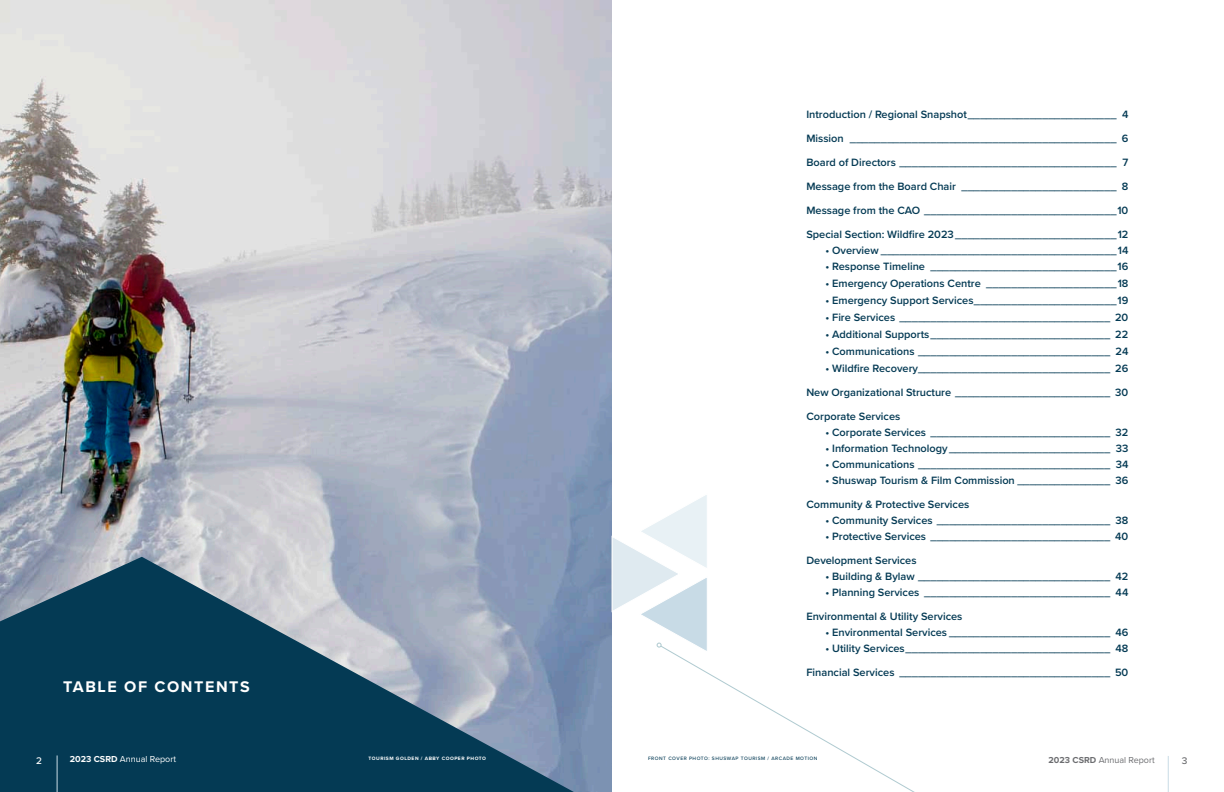
<style>
.page{position:relative;width:1224px;height:792px;background:#fff}
.page>*{position:absolute;margin:0;border:0;box-sizing:border-box;transform-origin:0 0}
.t1{font:700 16px "Proxima Nova";letter-spacing:.1em;color:#fff}
.t2{font:600 11px "Proxima Nova";color:#043a54}
.t3{font:500 10px "Proxima Nova";color:#6c6d70}
.t4{font:500 10px "Proxima Nova";color:#fff}
.t5{font:9px "Proxima Nova";color:#fff}
.t6{font:9px "Proxima Nova";color:#6c6d70}
.t7{font:500 5px "Proxima Nova";letter-spacing:.1em;color:#043a54}
.t8{font:700 5px "Proxima Nova";letter-spacing:.1em;color:#fff}
.s1{font-weight:700}
</style>
<div class="page">
<img style="left:0;top:0;width:612px;height:792px">
<svg style="left:0;top:557px;width:574px;height:235px;background:#456980"></svg>
<hr style="left:57px;top:755px;width:1px;height:37px;background:#c8dbe6">
<svg style="left:672px;top:653px;width:497px;height:139px"></svg>
<svg style="left:611px;top:492px;width:96px;height:161px"></svg>
<p class="t1" style="left:63px;top:675px;width:188px">TABLE OF CONTENTS</p>
<p class="t2" style="left:806px;top:106px;width:324px">Introduction / Regional Snapshot________________________ 4</p>
<p class="t2" style="left:806px;top:130px;width:323px">Mission ___________________________________________ 6</p>
<p class="t2" style="left:806px;top:154px;width:324px">Board of Directors ___________________________________ 7</p>
<p class="t2" style="left:806px;top:178px;width:324px">Message from the Board Chair _________________________ 8</p>
<p class="t2" style="left:806px;top:202px;width:324px">Message from the CAO _______________________________10</p>
<p class="t2" style="left:806px;top:226px;width:324px">Special Section: Wildfire 2023__________________________12</p>
<p class="t2" style="left:825px;top:242px;width:305px">• Overview ______________________________________14</p>
<p class="t2" style="left:825px;top:258px;width:305px">• Response Timeline ______________________________16</p>
<p class="t2" style="left:825px;top:275px;width:305px">• Emergency Operations Centre _____________________18</p>
<p class="t2" style="left:825px;top:292px;width:305px">• Emergency Support Services_______________________19</p>
<p class="t2" style="left:825px;top:309px;width:305px">• Fire Services __________________________________ 20</p>
<p class="t2" style="left:825px;top:326px;width:305px">• Additional Supports_____________________________ 22</p>
<p class="t2" style="left:825px;top:343px;width:305px">• Communications _______________________________ 24</p>
<p class="t2" style="left:825px;top:360px;width:305px">• Wildfire Recovery_______________________________ 26</p>
<p class="t2" style="left:806px;top:384px;width:323px">New Organizational Structure _________________________ 30</p>
<p class="t2" style="left:806px;top:408px;width:95px">Corporate Services</p>
<p class="t2" style="left:825px;top:424px;width:305px">• Corporate Services _____________________________ 32</p>
<p class="t2" style="left:825px;top:440px;width:305px">• Information Technology__________________________ 33</p>
<p class="t2" style="left:825px;top:456px;width:305px">• Communications _______________________________ 34</p>
<p class="t2" style="left:825px;top:472px;width:305px">• Shuswap Tourism &amp; Film Commission _______________ 36</p>
<p class="t2" style="left:806px;top:496px;width:165px">Community &amp; Protective Services</p>
<p class="t2" style="left:825px;top:512px;width:305px">• Community Services ____________________________ 38</p>
<p class="t2" style="left:825px;top:528px;width:305px">• Protective Services _____________________________ 40</p>
<p class="t2" style="left:806px;top:552px;width:112px">Development Services</p>
<p class="t2" style="left:825px;top:568px;width:305px">• Building &amp; Bylaw _______________________________ 42</p>
<p class="t2" style="left:825px;top:584px;width:305px">• Planning Services ______________________________ 44</p>
<p class="t2" style="left:806px;top:608px;width:158px">Environmental &amp; Utility Services</p>
<p class="t2" style="left:825px;top:624px;width:305px">• Environmental Services __________________________ 46</p>
<p class="t2" style="left:825px;top:640px;width:305px">• Utility Services_________________________________ 48</p>
<p class="t2" style="left:806px;top:664px;width:324px">Financial Services __________________________________ 50</p>
<p class="t5" style="left:70px;top:752px;width:108px"><span class="s1">2023 CSRD</span> Annual Report</p>
<p class="t6" style="left:1049px;top:753px;width:108px"><span class="s1">2023 CSRD</span> Annual Report</p>
<p class="t3" style="left:1182px;top:753px;width:7px">3</p>
<p class="t4" style="left:36px;top:753px;width:7px">2</p>
<p class="t8" style="left:369px;top:755px;width:119px">TOURISM GOLDEN / ABBY COOPER PHOTO</p>
<p class="t7" style="left:648px;top:754px;width:171px">FRONT COVER PHOTO: SHUSWAP TOURISM / ARCADE MOTION</p>
</div>
